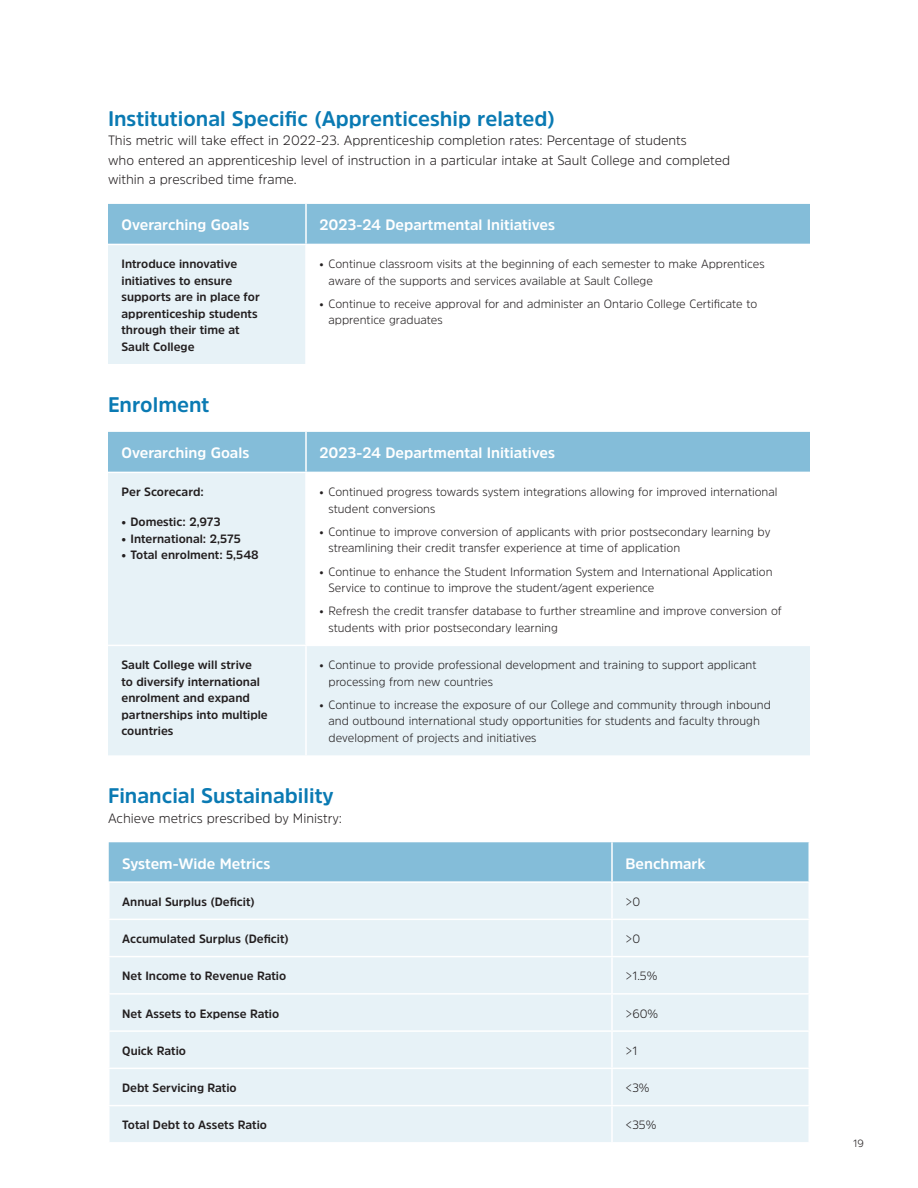
<style>
.page{position:relative;width:918px;height:1188px;background:#fff}
.page>*{position:absolute;margin:0;border:0;box-sizing:border-box;transform-origin:0 0}
.subhead_2_14{font:700 21px "Amsi Pro";color:#0a7ab3}
.TABLE_BODY_BOLD_rev{font:700 15px "Amsi Pro";color:#fff}
.body_no_para{font:300 13.5px/19.5px "Amsi Pro";color:#231f20}
.TABLE_BODY_BULLET{font:300 12px/16.5px "Amsi Pro";color:#231f20}
.TABLE_BODY_BOLD{font:700 12px/16.5px "Amsi Pro";color:#231f20}
.TABLE_BODY_BULLET_BO{font:700 12px "Amsi Pro";color:#231f20}
.TABLE_BODY_NO_PARA{font:300 12px "Amsi Pro";color:#231f20}
.t1{font:300 10.5px "Amsi Pro";color:#231f20}
</style>
<div class="page">
<div style="left:108px;top:204px;width:702px;height:40px;background:#84bdd9"></div>
<div style="left:108px;top:244px;width:198px;height:120px;background:#e7f2f7"></div>
<hr style="left:305px;top:204px;width:2px;height:40px;background:#fff">
<hr style="left:108px;top:244px;width:198px;height:1px;background:#fff">
<hr style="left:305px;top:245px;width:2px;height:119px;background:#fff">
<div style="left:108px;top:432px;width:702px;height:40px;background:#84bdd9"></div>
<div style="left:108px;top:472px;width:198px;height:173px;background:#e7f2f7"></div>
<div style="left:108px;top:646px;width:702px;height:109px;background:#e7f2f7"></div>
<hr style="left:305px;top:432px;width:2px;height:40px;background:#fff">
<hr style="left:108px;top:472px;width:198px;height:1px;background:#fff">
<hr style="left:305px;top:473px;width:2px;height:172px;background:#fff">
<hr style="left:305px;top:646px;width:2px;height:109px;background:#fff">
<div style="left:109px;top:842px;width:699px;height:39px;background:#84bdd9"></div>
<div style="left:110px;top:883px;width:698px;height:259px;background:#e7f2f7"></div>
<div style="left:110px;top:920px;width:698px;height:185px;background:#e7f2f7"></div>
<hr style="left:108px;top:919px;width:504px;height:1px;background:#fff">
<hr style="left:612px;top:919px;width:198px;height:1px;background:#fff">
<hr style="left:108px;top:956px;width:504px;height:1px;background:#fff">
<hr style="left:612px;top:956px;width:198px;height:1px;background:#fff">
<hr style="left:108px;top:993px;width:504px;height:2px;background:#fff">
<hr style="left:612px;top:993px;width:198px;height:2px;background:#fff">
<hr style="left:108px;top:1030px;width:504px;height:2px;background:#fff">
<hr style="left:612px;top:1030px;width:198px;height:2px;background:#fff">
<hr style="left:108px;top:1068px;width:504px;height:1px;background:#fff">
<hr style="left:612px;top:1068px;width:198px;height:1px;background:#fff">
<hr style="left:108px;top:1105px;width:504px;height:1px;background:#fff">
<hr style="left:611px;top:883px;width:2px;height:36px;background:#fff">
<hr style="left:611px;top:920px;width:2px;height:36px;background:#fff">
<hr style="left:611px;top:957px;width:2px;height:36px;background:#fff">
<hr style="left:611px;top:995px;width:2px;height:35px;background:#fff">
<hr style="left:611px;top:1032px;width:2px;height:36px;background:#fff">
<hr style="left:611px;top:1069px;width:2px;height:36px;background:#fff">
<hr style="left:612px;top:1105px;width:198px;height:1px;background:#fff">
<hr style="left:611px;top:1106px;width:2px;height:36px;background:#fff">
<hr style="left:611px;top:842px;width:2px;height:39px;background:#fff">
<p class="subhead_2_14" style="left:108px;top:104px;width:449px">Institutional Specific (Apprenticeship related)</p>
<p class="body_no_para" style="left:108px;top:131px;width:624px">This metric will take effect in 2022-23. Apprenticeship completion rates: Percentage of students<br>who entered an apprenticeship level of instruction in a particular intake at Sault College and completed within a prescribed time frame.</p>
<p class="TABLE_BODY_BOLD_rev" style="left:122px;top:215px;width:129px">Overarching Goals</p>
<p class="TABLE_BODY_BOLD_rev" style="left:320px;top:215px;width:237px">2023-24 Departmental Initiatives</p>
<p class="TABLE_BODY_BOLD" style="left:122px;top:255px;width:140px">Introduce innovative initiatives to ensure supports are in place for apprenticeship students through their time at<br>Sault College</p>
<p class="TABLE_BODY_BULLET" style="left:328px;top:255px;width:438px;text-indent:-9px">• Continue classroom visits at the beginning of each semester to make Apprentices aware of the supports and services available at Sault College</p>
<p class="TABLE_BODY_BULLET" style="left:328px;top:295px;width:430px;text-indent:-9px">• Continue to receive approval for and administer an Ontario College Certificate to apprentice graduates</p>
<p class="subhead_2_14" style="left:108px;top:390px;width:103px">Enrolment</p>
<p class="TABLE_BODY_BOLD_rev" style="left:122px;top:443px;width:129px">Overarching Goals</p>
<p class="TABLE_BODY_BOLD_rev" style="left:320px;top:443px;width:237px">2023-24 Departmental Initiatives</p>
<p class="TABLE_BODY_BOLD" style="left:122px;top:483px;width:84px">Per Scorecard:</p>
<p class="TABLE_BODY_BULLET_BO" style="left:122px;top:514px;width:101px">• Domestic: 2,973</p>
<p class="TABLE_BODY_BULLET_BO" style="left:122px;top:530px;width:121px">• International: 2,575</p>
<p class="TABLE_BODY_BULLET_BO" style="left:122px;top:547px;width:139px">• Total enrolment: 5,548</p>
<p class="TABLE_BODY_BULLET" style="left:328px;top:483px;width:451px;text-indent:-9px">• Continued progress towards system integrations allowing for improved international student conversions</p>
<p class="TABLE_BODY_BULLET" style="left:328px;top:523px;width:443px;text-indent:-9px">• Continue to improve conversion of applicants with prior postsecondary learning by streamlining their credit transfer experience at time of application</p>
<p class="TABLE_BODY_BULLET" style="left:328px;top:563px;width:446px;text-indent:-9px">• Continue to enhance the Student Information System and International Application<br>Service to continue to improve the student/agent experience</p>
<p class="TABLE_BODY_BULLET" style="left:328px;top:603px;width:455px;text-indent:-9px">• Refresh the credit transfer database to further streamline and improve conversion of students with prior postsecondary learning</p>
<p class="TABLE_BODY_BOLD" style="left:122px;top:656px;width:148px">Sault College will strive<br>to diversify international enrolment and expand partnerships into multiple countries</p>
<p class="TABLE_BODY_BULLET" style="left:328px;top:656px;width:430px;text-indent:-9px">• Continue to provide professional development and training to support applicant processing from new countries</p>
<p class="TABLE_BODY_BULLET" style="left:328px;top:696px;width:444px;text-indent:-9px">• Continue to increase the exposure of our College and community through inbound and outbound international study opportunities for students and faculty through development of projects and initiatives</p>
<p class="subhead_2_14" style="left:108px;top:781px;width:227px">Financial Sustainability</p>
<p class="body_no_para" style="left:108px;top:808px;width:236px">Achieve metrics prescribed by Ministry:</p>
<p class="TABLE_BODY_BOLD_rev" style="left:122px;top:853px;width:150px">System-Wide Metrics</p>
<p class="TABLE_BODY_BOLD_rev" style="left:626px;top:853px;width:82px">Benchmark</p>
<p class="TABLE_BODY_BOLD" style="left:122px;top:893px;width:134px">Annual Surplus (Deficit)</p>
<p class="TABLE_BODY_NO_PARA" style="left:626px;top:893px;width:16px">&gt;0</p>
<p class="TABLE_BODY_BOLD" style="left:122px;top:930px;width:168px">Accumulated Surplus (Deficit)</p>
<p class="TABLE_BODY_NO_PARA" style="left:626px;top:931px;width:16px">&gt;0</p>
<p class="TABLE_BODY_BOLD" style="left:122px;top:968px;width:166px">Net Income to Revenue Ratio</p>
<p class="TABLE_BODY_NO_PARA" style="left:626px;top:968px;width:33px">&gt;1.5%</p>
<p class="TABLE_BODY_BOLD" style="left:122px;top:1005px;width:159px">Net Assets to Expense Ratio</p>
<p class="TABLE_BODY_NO_PARA" style="left:626px;top:1005px;width:34px">&gt;60%</p>
<p class="TABLE_BODY_BOLD" style="left:122px;top:1042px;width:65px">Quick Ratio</p>
<p class="TABLE_BODY_NO_PARA" style="left:626px;top:1042px;width:13px">&gt;1</p>
<p class="TABLE_BODY_BOLD" style="left:122px;top:1079px;width:116px">Debt Servicing Ratio</p>
<p class="TABLE_BODY_NO_PARA" style="left:626px;top:1080px;width:26px">&lt;3%</p>
<p class="TABLE_BODY_BOLD" style="left:122px;top:1117px;width:146px">Total Debt to Assets Ratio</p>
<p class="TABLE_BODY_NO_PARA" style="left:626px;top:1117px;width:32px">&lt;35%</p>
<p class="t1" style="left:853px;top:1137px;width:12px">19</p>
</div>
